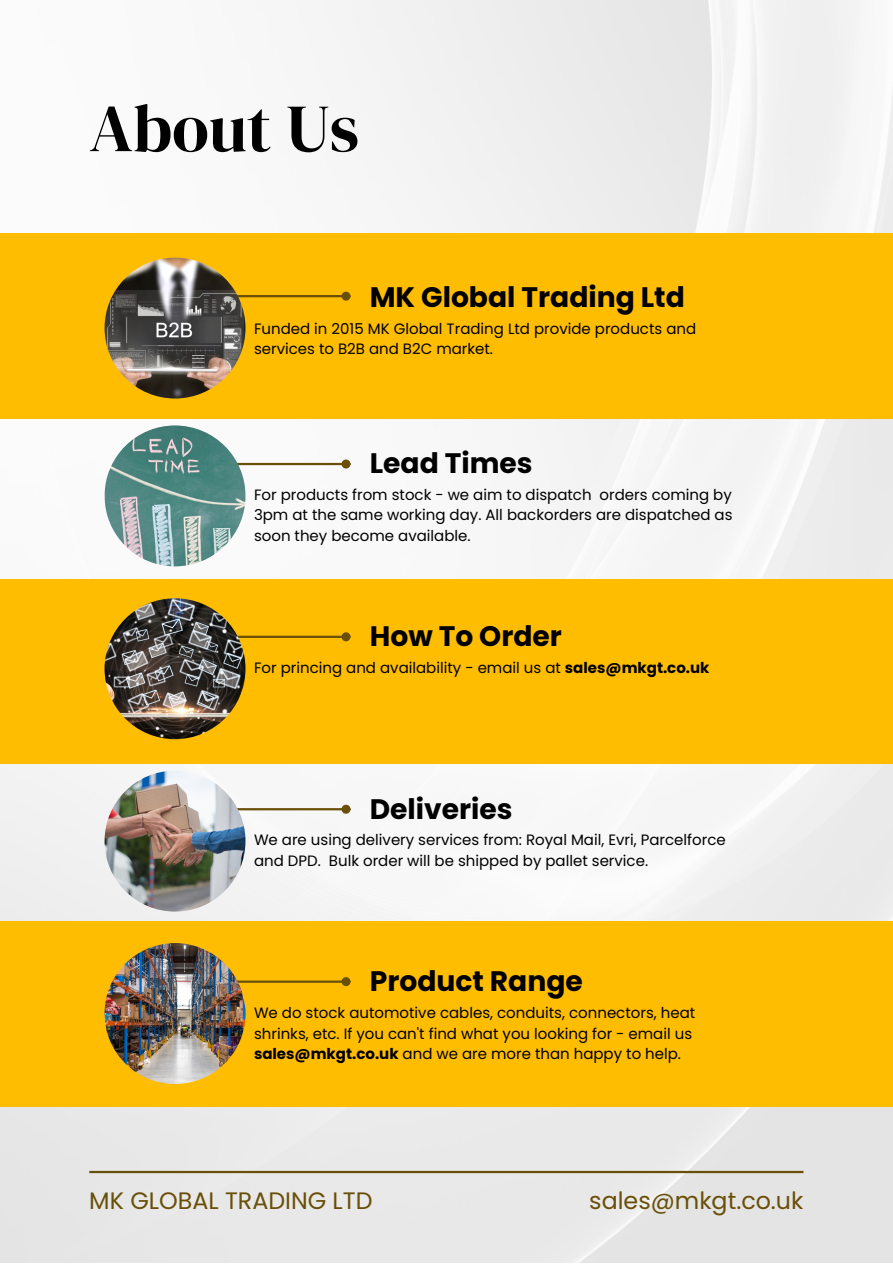
<style>
.page{position:relative;width:893px;height:1264px;background:#fff}
.page>*{position:absolute;margin:0;border:0;box-sizing:border-box;transform-origin:0 0}
.t1{font:67.35px "DM Serif Display";color:#000}
.t2{font:700 28.2px "Poppins";color:#000}
.t3{font:23.7px "Poppins";color:#694f07}
.t4{font:15px/20.2px "Poppins";color:#000}
.s1{font-weight:700}
</style>
<div class="page">
<img style="left:0;top:0;width:892px;height:1262px">
<hr style="left:89px;top:1170px;width:714px;height:3px;background:#694f07">
<div style="left:0;top:234px;width:892px;height:185px;background:#ffbd02"></div>
<hr style="left:221px;top:295px;width:121px;height:2px;background:#694f07">
<div style="left:342px;top:293px;width:7px;height:6px;background:#694f07;border-radius:50%"></div>
<div style="left:341px;top:292px;width:9px;height:9px;border:2px solid #694f07;border-radius:50%"></div>
<img style="left:104px;top:257px;width:141px;height:141px;border-radius:50%">
<hr style="left:221px;top:463px;width:121px;height:2px;background:#694f07">
<div style="left:342px;top:460px;width:7px;height:7px;background:#694f07;border-radius:50%"></div>
<div style="left:341px;top:459px;width:9px;height:9px;border:2px solid #694f07;border-radius:50%"></div>
<img style="left:104px;top:425px;width:141px;height:141px;border-radius:50%">
<div style="left:0;top:579px;width:892px;height:185px;background:#ffbd02"></div>
<hr style="left:221px;top:635px;width:121px;height:3px;background:#694f07">
<div style="left:342px;top:633px;width:7px;height:7px;background:#694f07;border-radius:50%"></div>
<div style="left:341px;top:632px;width:9px;height:9px;border:2px solid #694f07;border-radius:50%"></div>
<img style="left:104px;top:598px;width:141px;height:141px;border-radius:50%">
<hr style="left:221px;top:808px;width:121px;height:2px;background:#694f07">
<div style="left:342px;top:805px;width:7px;height:7px;background:#694f07;border-radius:50%"></div>
<div style="left:341px;top:804px;width:9px;height:9px;border:2px solid #694f07;border-radius:50%"></div>
<img style="left:104px;top:770px;width:141px;height:141px;border-radius:50%">
<div style="left:0;top:921px;width:892px;height:184px;background:#ffbd02"></div>
<hr style="left:221px;top:980px;width:121px;height:2px;background:#694f07">
<div style="left:342px;top:978px;width:7px;height:7px;background:#694f07;border-radius:50%"></div>
<div style="left:341px;top:977px;width:9px;height:9px;border:2px solid #694f07;border-radius:50%"></div>
<img style="left:104px;top:943px;width:141px;height:140px;border-radius:50%">
<p class="t1" style="left:89px;top:81px;width:271px">About Us</p>
<p class="t2" style="left:370px;top:277px;width:316px">MK Global Trading Ltd</p>
<p class="t4" style="left:254px;top:318px;width:443px">Funded in 2015 MK Global Trading Ltd provide products and services to B2B and B2C market.</p>
<p class="t2" style="left:370px;top:444px;width:164px">Lead Times</p>
<p class="t4" style="left:254px;top:485px;width:480px;text-align:justify">For products from stock - we aim to dispatch orders coming by 3pm at the same working day. All backorders are dispatched as soon they become available.</p>
<p class="t2" style="left:370px;top:616px;width:194px">How To Order</p>
<p class="t4" style="left:254px;top:657px;width:457px">For princing and availability - email us at <span class="s1">sales@mkgt.co.uk</span></p>
<p class="t2" style="left:370px;top:789px;width:144px">Deliveries</p>
<p class="t4" style="left:254px;top:830px;width:473px">We are using delivery services from: Royal Mail, Evri, Parcelforce and DPD. Bulk order will be shipped by pallet service.</p>
<p class="t2" style="left:370px;top:961px;width:214px">Product Range</p>
<p class="t4" style="left:254px;top:1002px;width:443px">We do stock automotive cables, conduits, connectors, heat shrinks, etc. If you can't find what you looking for - email us <span class="s1">sales@mkgt.co.uk</span> and we are more than happy to help.</p>
<p class="t3" style="left:89px;top:1184px;width:285px">MK GLOBAL TRADING LTD</p>
<p class="t3" style="left:589px;top:1184px;width:216px">sales@mkgt.co.uk</p>
</div>
